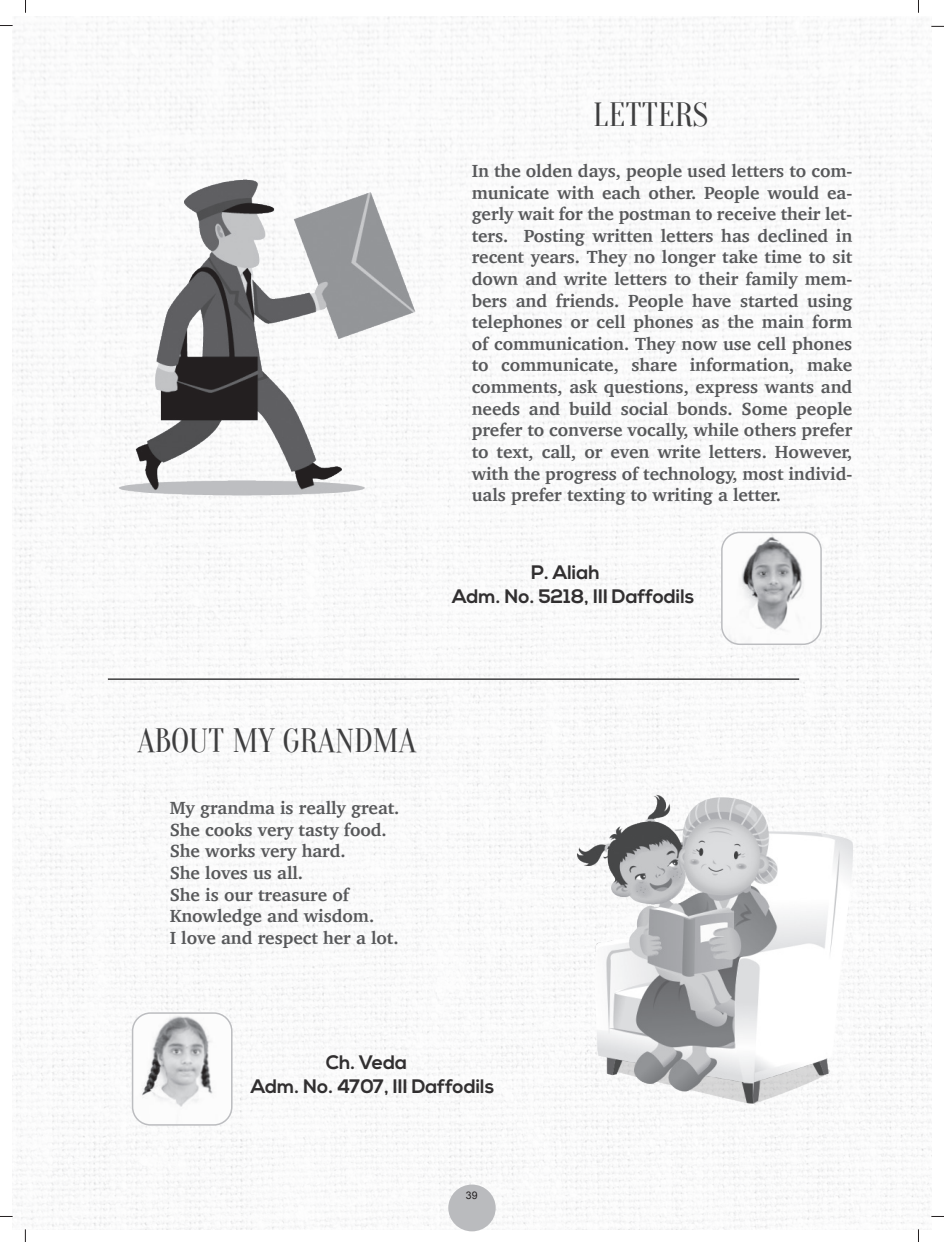
<style>
.page{position:relative;width:944px;height:1242px;background:#fff}
.page>*{position:absolute;margin:0;border:0;box-sizing:border-box;transform-origin:0 0}
.t1{font:33px "Oranienbaum";color:#3e3e3f}
.t2{font:700 19.5px "Nexa";color:#312f30}
.t3{font:700 18px/21.6px "Charter";color:#57585a;text-align:justify}
.t4{font:10.5px "Arial";color:#231f20}
</style>
<div class="page">
<svg style="left:25px;top:0;width:1px;height:13px"></svg>
<svg style="left:0;top:25px;width:13px;height:1px"></svg>
<svg style="left:931px;top:26px;width:13px;height:1px"></svg>
<svg style="left:0;top:1216px;width:13px;height:1px"></svg>
<svg style="left:931px;top:1216px;width:13px;height:1px"></svg>
<svg style="left:25px;top:1229px;width:1px;height:13px"></svg>
<svg style="left:918px;top:0;width:1px;height:13px"></svg>
<svg style="left:918px;top:1229px;width:1px;height:13px"></svg>
<img style="left:13px;top:17px;width:918px;height:1212px">
<div style="left:448px;top:1184px;width:48px;height:47px;background:#babbbe;border-radius:50%"></div>
<img style="left:722px;top:532px;width:99px;height:112px">
<div style="left:721px;top:531px;width:101px;height:114px;border:2px solid #bcbdc0;border-radius:18px"></div>
<img style="left:85px;top:156px;width:363px;height:363px">
<hr style="left:108px;top:678px;width:691px;height:2px;background:#3e3e3f">
<img style="left:489px;top:796px;width:363px;height:307px">
<img style="left:133px;top:1013px;width:99px;height:112px">
<div style="left:132px;top:1012px;width:101px;height:113px;border:2px solid #bcbdc0;border-radius:18px"></div>
<p class="t1" style="left:593px;top:97px;width:117px">LETTERS</p>
<p class="t3" style="left:472px;top:160px;width:382px">In the olden days, people used letters to com&shy;municate with each other. People would ea&shy;gerly wait for the postman to receive their let&shy;ters. Posting written letters has declined in recent years. They no longer take time to sit down and write letters to their family mem&shy;bers and friends. People have started using telephones or cell phones as the main form of communication. They now use cell phones to communicate, share information, make comments, ask questions, express wants and needs and build social bonds. Some people prefer to converse vocally, while others prefer to text, call, or even write letters. However, with the progress of technology, most individ&shy;uals prefer texting to writing a letter.</p>
<p class="t2" style="left:531px;top:561px;width:70px">P. Aliah</p>
<p class="t2" style="left:452px;top:584px;width:244px">Adm. No. 5218, III Daffodils</p>
<p class="t1" style="left:137px;top:722px;width:280px">ABOUT MY GRANDMA</p>
<p class="t3" style="left:170px;top:797px;width:231px">My grandma is really great.</p>
<p class="t3" style="left:170px;top:818px;width:219px">She cooks very tasty food.</p>
<p class="t3" style="left:170px;top:840px;width:178px">She works very hard.</p>
<p class="t3" style="left:170px;top:861px;width:135px">She loves us all.</p>
<p class="t3" style="left:170px;top:883px;width:181px">She is our treasure of</p>
<p class="t3" style="left:170px;top:905px;width:206px">Knowledge and wisdom.</p>
<p class="t3" style="left:170px;top:926px;width:230px">I love and respect her a lot.</p>
<p class="t2" style="left:326px;top:1051px;width:83px">Ch. Veda</p>
<p class="t2" style="left:251px;top:1074px;width:245px">Adm. No. 4707, III Daffodils</p>
<p class="t4" style="left:466px;top:1188px;width:13px">39</p>
</div>
